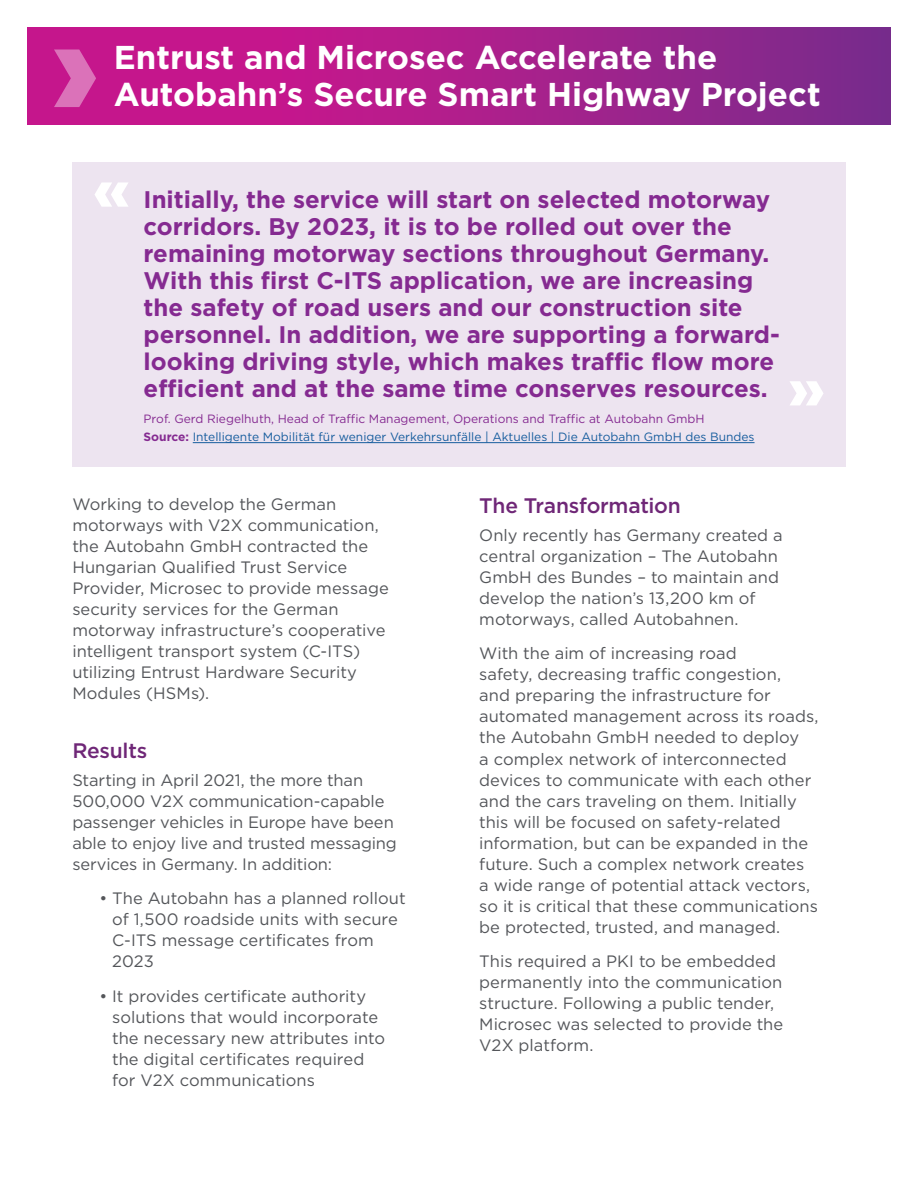
<style>
.page{position:relative;width:918px;height:1188px;background:#fff}
.page>*{position:absolute;margin:0;border:0;box-sizing:border-box;transform-origin:0 0}
.t1{font:700 33px/37.2px "Gotham";color:#fff}
.t2{font:700 24px/27px "Gotham";color:#852a91}
.t3{font:500 21px "Gotham";letter-spacing:-.015em;color:#6f2777}
.t4{font:16.5px/21px "Gotham";color:#54565a}
.t5{font:12px/18px "Gotham";color:#175d9e}
.s1{color:#852a91}
.s2{font-weight:700;color:#852a91}
</style>
<div class="page">
<svg style="left:27px;top:27px;width:864px;height:98px;background:#a91e8b"></svg>
<svg style="left:54px;top:50px;width:42px;height:57px;background:#d24da7"></svg>
<div style="left:72px;top:162px;width:774px;height:304px;background:#ede4f0"></div>
<svg style="left:790px;top:381px;width:33px;height:24px"></svg>
<hr style="left:193px;top:442px;width:562px;height:1px;background:#175d9e">
<svg style="left:95px;top:182px;width:33px;height:25px"></svg>
<h1 class="t1" style="left:114px;top:38px;width:709px">Entrust and Microsec Accelerate the<br>Autobahn’s Secure Smart Highway Project</h1>
<p class="t2" style="left:144px;top:186px;width:638px">Initially, the service will start on selected motorway corridors. By 2023, it is to be rolled out over the remaining motorway sections throughout Germany.<br>With this first C-ITS application, we are increasing the safety of road users and our construction site personnel. In addition, we are supporting a forward&shy;looking driving style, which makes traffic flow more efficient and at the same time conserves resources.</p>
<p class="t5" style="left:144px;top:410px;width:612px"><span class="s1">Prof. Gerd Riegelhuth, Head of Traffic Management, Operations and Traffic at Autobahn GmbH<br></span><span class="s2">Source:</span> Intelligente Mobilität für weniger Verkehrsunfälle | Aktuelles | Die Autobahn GmbH des Bundes</p>
<p class="t4" style="left:72px;top:493px;width:318px">Working to develop the German motorways with V2X communication, the Autobahn GmbH contracted the Hungarian Qualified Trust Service Provider, Microsec to provide message security services for the German motorway infrastructure’s cooperative intelligent transport system (C-ITS) utilizing Entrust Hardware Security Modules (HSMs).</p>
<p class="t3" style="left:72px;top:739px;width:76px">Results</p>
<p class="t4" style="left:72px;top:769px;width:326px">Starting in April 2021, the more than 500,000 V2X communication-capable passenger vehicles in Europe have been able to enjoy live and trusted messaging services in Germany. In addition:</p>
<p class="t4" style="left:112px;top:888px;width:295px;text-indent:-13px">• The Autobahn has a planned rollout of 1,500 roadside units with secure<br>C-ITS message certificates from<br>2023</p>
<p class="t4" style="left:112px;top:985px;width:274px;text-indent:-13px">• It provides certificate authority solutions that would incorporate the necessary new attributes into the digital certificates required for V2X communications</p>
<p class="t3" style="left:479px;top:494px;width:203px">The Transformation</p>
<p class="t4" style="left:479px;top:524px;width:305px">Only recently has Germany created a central organization – The Autobahn GmbH des Bundes – to maintain and develop the nation’s 13,200 km of motorways, called Autobahnen.</p>
<p class="t4" style="left:479px;top:643px;width:341px">With the aim of increasing road<br>safety, decreasing traffic congestion,<br>and preparing the infrastructure for automated management across its roads, the Autobahn GmbH needed to deploy<br>a complex network of interconnected devices to communicate with each other and the cars traveling on them. Initially this will be focused on safety-related information, but can be expanded in the future. Such a complex network creates<br>a wide range of potential attack vectors, so it is critical that these communications be protected, trusted, and managed.</p>
<p class="t4" style="left:479px;top:950px;width:306px">This required a PKI to be embedded permanently into the communication structure. Following a public tender,<br>Microsec was selected to provide the<br>V2X platform.</p>
</div>
